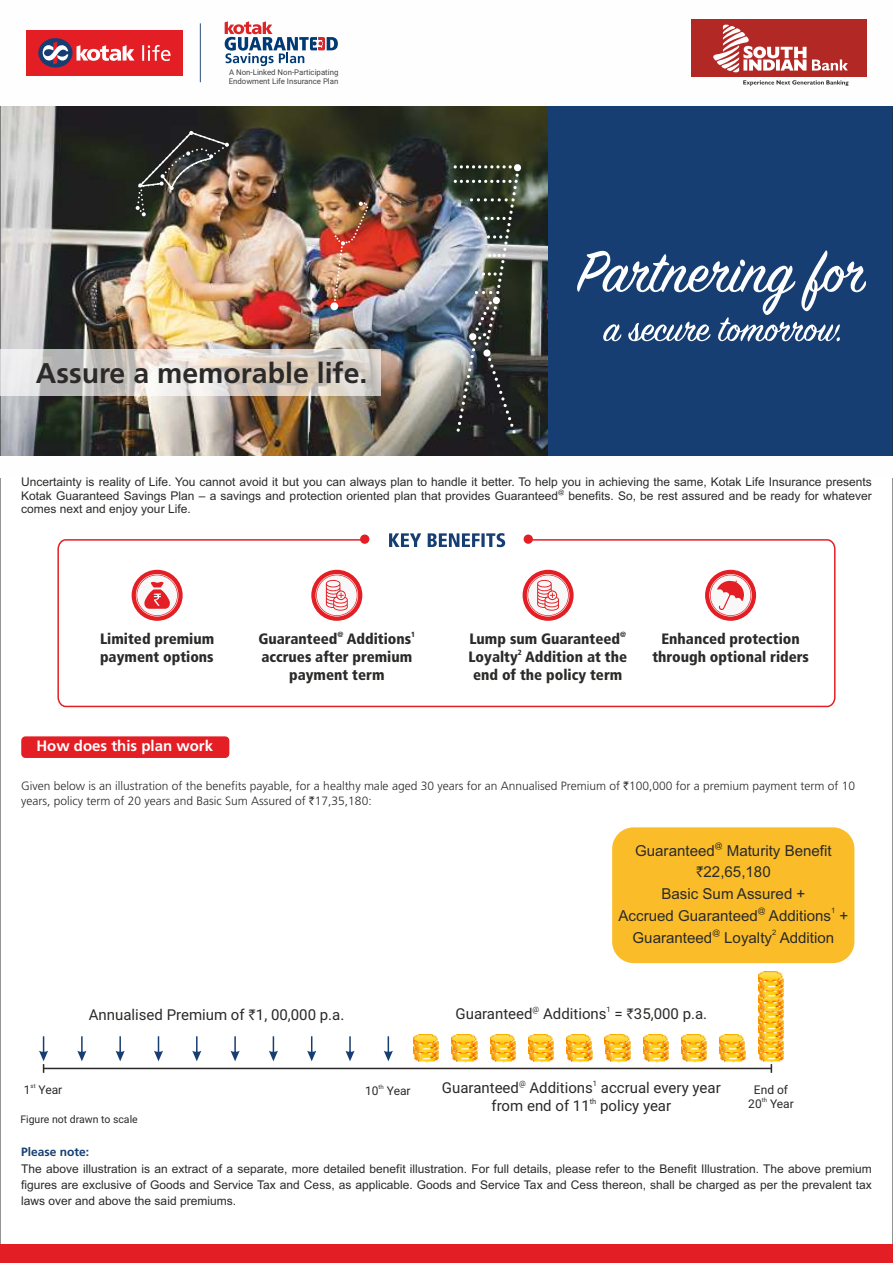
<style>
.page{position:relative;width:893px;height:1263px;background:#fff}
.page>*{position:absolute;margin:0;border:0;box-sizing:border-box;transform-origin:0 0}
.t1{font:700 28.5px "Frutiger 65";color:#2b2a29}
.t2{font:15.15px/21.8px "Arial";color:#2b2a29;text-align:center}
.t3{font:900 condensed 15px/18px "Frutiger";color:#2b2a29;text-align:center}
.t4{font:15px "Roboto";color:#2b2a29}
.t5{font:700 15px "Frutiger 65";color:#fefefe}
.t6{font:12px/16px "Arial";color:#2b2a29}
.t7{font:300 12px/15px "Frutiger 45";color:#2b2a29}
.t8{font:12px "Roboto";color:#2b2a29}
.t9{font:700 12px "Frutiger 65";color:#163e73}
.t10{font:10.5px "Roboto";color:#2b2a29}
.t11{font:7.8px/9.4px "Roboto";color:#434242}
.t12{font:7.5px "Roboto";color:#2b2a29}
.t13{font:7.5px "Arial";color:#2b2a29}
.t14{font:900 condensed 7.5px "Frutiger";color:#2b2a29}
.t15{font:700 6.15px "Frutiger 65";color:#fefefe}
.t16{font:6px "Roboto";color:#2b2a29}
.t17{font:6px "Arial";color:#2b2a29}
.s1{font-family:"Rupee";font-weight:400}
.s2{font-family:"Rupee"}
</style>
<div class="page">
<img style="left:2px;top:106px;width:546px;height:350px">
<div style="left:330px;top:302px;width:8px;height:8px;background:#fefefe;border-radius:50%"></div>
<img style="left:334px;top:202px;width:34px;height:99px">
<img style="left:136px;top:131px;width:93px;height:85px">
<img style="left:453px;top:164px;width:69px;height:270px">
<div style="left:548px;top:98px;width:345px;height:368px;background:#173e73"></div>
<div style="left:0;top:456px;width:893px;height:21px;background:#fefefe"></div>
<div style="left:0;top:1244px;width:893px;height:19px;background:#e31e24"></div>
<svg style="left:577px;top:250px;width:289px;height:92px"></svg>
<div style="left:0;top:0;width:893px;height:105px;background:#fefefe"></div>
<div style="left:0;top:349px;width:381px;height:47px;background:#fefefe;opacity:.67"></div>
<svg style="left:389px;top:533px;width:116px;height:5px"></svg>
<svg style="left:57px;top:538px;width:779px;height:170px"></svg>
<div style="left:360px;top:534px;width:9px;height:10px;background:#e31e24;border-radius:50%"></div>
<div style="left:524px;top:534px;width:9px;height:10px;background:#e31e24;border-radius:50%"></div>
<div style="left:21px;top:736px;width:208px;height:22px;background:#e31e24;border-radius:4px"></div>
<hr style="left:44px;top:1068px;width:727px;height:1px;background:#2b2a29">
<img style="left:413px;top:1053px;width:26px;height:9px">
<svg style="left:39px;top:1036px;width:9px;height:37px"></svg>
<svg style="left:77px;top:1036px;width:9px;height:25px"></svg>
<svg style="left:116px;top:1036px;width:9px;height:25px"></svg>
<svg style="left:154px;top:1036px;width:9px;height:25px"></svg>
<svg style="left:192px;top:1036px;width:9px;height:25px"></svg>
<svg style="left:231px;top:1036px;width:9px;height:25px"></svg>
<svg style="left:307px;top:1036px;width:9px;height:25px"></svg>
<svg style="left:345px;top:1036px;width:10px;height:25px"></svg>
<svg style="left:269px;top:1036px;width:9px;height:25px"></svg>
<svg style="left:384px;top:1036px;width:9px;height:25px"></svg>
<img style="left:452px;top:1053px;width:26px;height:9px">
<img style="left:490px;top:1053px;width:26px;height:9px">
<img style="left:528px;top:1053px;width:26px;height:9px">
<img style="left:567px;top:1053px;width:26px;height:9px">
<img style="left:605px;top:1053px;width:26px;height:9px">
<img style="left:643px;top:1053px;width:26px;height:9px">
<img style="left:682px;top:1053px;width:25px;height:9px">
<img style="left:720px;top:1053px;width:26px;height:9px">
<img style="left:413px;top:1034px;width:26px;height:19px">
<img style="left:452px;top:1034px;width:26px;height:19px">
<img style="left:490px;top:1034px;width:26px;height:19px">
<img style="left:528px;top:1034px;width:26px;height:19px">
<img style="left:566px;top:1034px;width:27px;height:19px">
<img style="left:605px;top:1034px;width:26px;height:19px">
<img style="left:643px;top:1034px;width:26px;height:19px">
<img style="left:681px;top:1034px;width:26px;height:19px">
<img style="left:719px;top:1034px;width:27px;height:19px">
<img style="left:758px;top:1053px;width:26px;height:9px">
<img style="left:758px;top:1041px;width:26px;height:12px">
<img style="left:758px;top:1032px;width:26px;height:9px">
<img style="left:758px;top:1020px;width:26px;height:12px">
<img style="left:758px;top:1011px;width:26px;height:9px">
<img style="left:758px;top:1000px;width:26px;height:11px">
<img style="left:758px;top:990px;width:26px;height:10px">
<img style="left:758px;top:972px;width:26px;height:18px">
<div style="left:612px;top:827px;width:242px;height:136px;background:#fabd29;border-radius:21px"></div>
<svg style="left:132px;top:570px;width:51px;height:51px"></svg>
<svg style="left:136px;top:574px;width:42px;height:42px"></svg>
<svg style="left:311px;top:570px;width:51px;height:51px"></svg>
<svg style="left:316px;top:574px;width:42px;height:42px"></svg>
<div style="left:705px;top:570px;width:51px;height:51px;background:#e31e24;border-radius:50%"></div>
<svg style="left:709px;top:574px;width:43px;height:42px"></svg>
<svg style="left:523px;top:570px;width:51px;height:51px"></svg>
<svg style="left:527px;top:574px;width:42px;height:42px"></svg>
<div style="left:691px;top:20px;width:176px;height:57px;background:#b12825"></div>
<svg style="left:713px;top:24px;width:135px;height:49px"></svg>
<svg style="left:743px;top:80px;width:105px;height:6px"></svg>
<hr style="left:200px;top:23px;width:1px;height:59px;background:#163e73">
<svg style="left:225px;top:21px;width:113px;height:45px"></svg>
<div style="left:26px;top:30px;width:157px;height:46px;background:#e31e24"></div>
<svg style="left:77px;top:45px;width:58px;height:16px"></svg>
<svg style="left:38px;top:38px;width:35px;height:30px"></svg>
<svg style="left:43px;top:42px;width:25px;height:22px"></svg>
<svg style="left:142px;top:45px;width:29px;height:16px"></svg>
<p class="t15" style="left:160px;top:231px;width:6px">@</p>
<p class="t11" style="left:229px;top:68px;width:111px">A Non-Linked Non-Participating<br>Endowment Life Insurance Plan</p>
<h1 class="t1" style="left:36px;top:356px;width:333px">Assure a memorable life.</h1>
<p class="t6" style="left:21px;top:475px;width:852px">Uncertainty is reality of Life. You cannot avoid it but you can always plan to handle it better. To help you in achieving the same, Kotak Life Insurance presents</p>
<p class="t17" style="left:558px;top:489px;width:8px">@</p>
<p class="t6" style="left:21px;top:490px;width:852px;line-height:13.4px">Kotak Guaranteed Savings Plan – a savings and protection oriented plan that provides Guaranteed benefits. So, be rest assured and be ready for whatever comes next and enjoy your Life.</p>
<p class="t3" style="left:100px;top:632px;width:116px;text-align:left">Limited premium payment options</p>
<p class="t14" style="left:337px;top:631px;width:7px">@</p>
<p class="t14" style="left:411px;top:631px;width:5px">1</p>
<p class="t3" style="left:259px;top:632px;width:155px">Guaranteed Additions accrues after premium payment term</p>
<p class="t14" style="left:620px;top:631px;width:7px">@</p>
<p class="t3" style="left:469px;top:632px;width:152px">Lump sum Guaranteed</p>
<p class="t14" style="left:518px;top:649px;width:5px">2</p>
<p class="t3" style="left:468px;top:650px;width:160px">Loyalty Addition at the end of the policy term</p>
<p class="t5" style="left:36px;top:737px;width:178px">How does this plan work</p>
<p class="t3" style="left:652px;top:632px;width:158px">Enhanced protection through optional riders</p>
<p class="t7" style="left:21px;top:778px;width:835px">Given below is an illustration of the benefits payable, for a healthy male aged 30 years for an Annualised Premium of <span class="s1">`</span>100,000 for a premium payment term of 10 years, policy term of 20 years and Basic Sum Assured of <span class="s1">`</span>17,35,180:</p>
<p class="t13" style="left:715px;top:842px;width:9px">@</p>
<p class="t2" style="left:635px;top:841px;width:198px">Guaranteed Maturity Benefit <span class="s2">`</span>22,65,180<br>Basic Sum Assured +</p>
<p class="t13" style="left:758px;top:908px;width:9px">@</p>
<p class="t13" style="left:831px;top:908px;width:6px">1</p>
<p class="t2" style="left:618px;top:906px;width:231px">Accrued Guaranteed Additions +</p>
<p class="t13" style="left:712px;top:930px;width:9px">@</p>
<p class="t13" style="left:772px;top:930px;width:6px">2</p>
<p class="t2" style="left:632px;top:928px;width:203px">Guaranteed Loyalty Addition</p>
<p class="t4" style="left:89px;top:1009px;width:257px">Annualised Premium of <span class="s2">`</span>1, 00,000 p.a.</p>
<p class="t12" style="left:533px;top:1006px;width:8px">@</p>
<p class="t12" style="left:607px;top:1006px;width:6px">1</p>
<p class="t4" style="left:455px;top:1008px;width:253px">Guaranteed Additions = <span class="s2">`</span>35,000 p.a.</p>
<p class="t12" style="left:519px;top:1080px;width:8px">@</p>
<p class="t12" style="left:593px;top:1080px;width:6px">1</p>
<p class="t4" style="left:442px;top:1082px;width:280px">Guaranteed Additions accrual every year</p>
<p class="t12" style="left:590px;top:1098px;width:8px">th</p>
<p class="t8" style="left:365px;top:1086px;width:47px">10 Year</p>
<p class="t8" style="left:754px;top:1084px;width:36px">End of</p>
<p class="t16" style="left:762px;top:1097px;width:7px">th</p>
<p class="t8" style="left:748px;top:1099px;width:47px">20 Year</p>
<p class="t16" style="left:31px;top:1084px;width:7px">st</p>
<p class="t8" style="left:24px;top:1085px;width:40px">1 Year</p>
<p class="t16" style="left:379px;top:1085px;width:7px">th</p>
<p class="t4" style="left:491px;top:1100px;width:181px">from end of 11 policy year</p>
<p class="t10" style="left:20px;top:1115px;width:119px">Figure not drawn to scale</p>
<p class="t6" style="left:21px;top:1161px;width:852px;text-align:justify">The above illustration is an extract of a separate, more detailed benefit illustration. For full details, please refer to the Benefit Illustration. The above premium figures are exclusive of Goods and Service Tax and Cess, as applicable. Goods and Service Tax and Cess thereon, shall be charged as per the prevalent tax laws over and above the said premiums.</p>
<p class="t9" style="left:21px;top:1145px;width:70px">Please note:</p>
</div>
